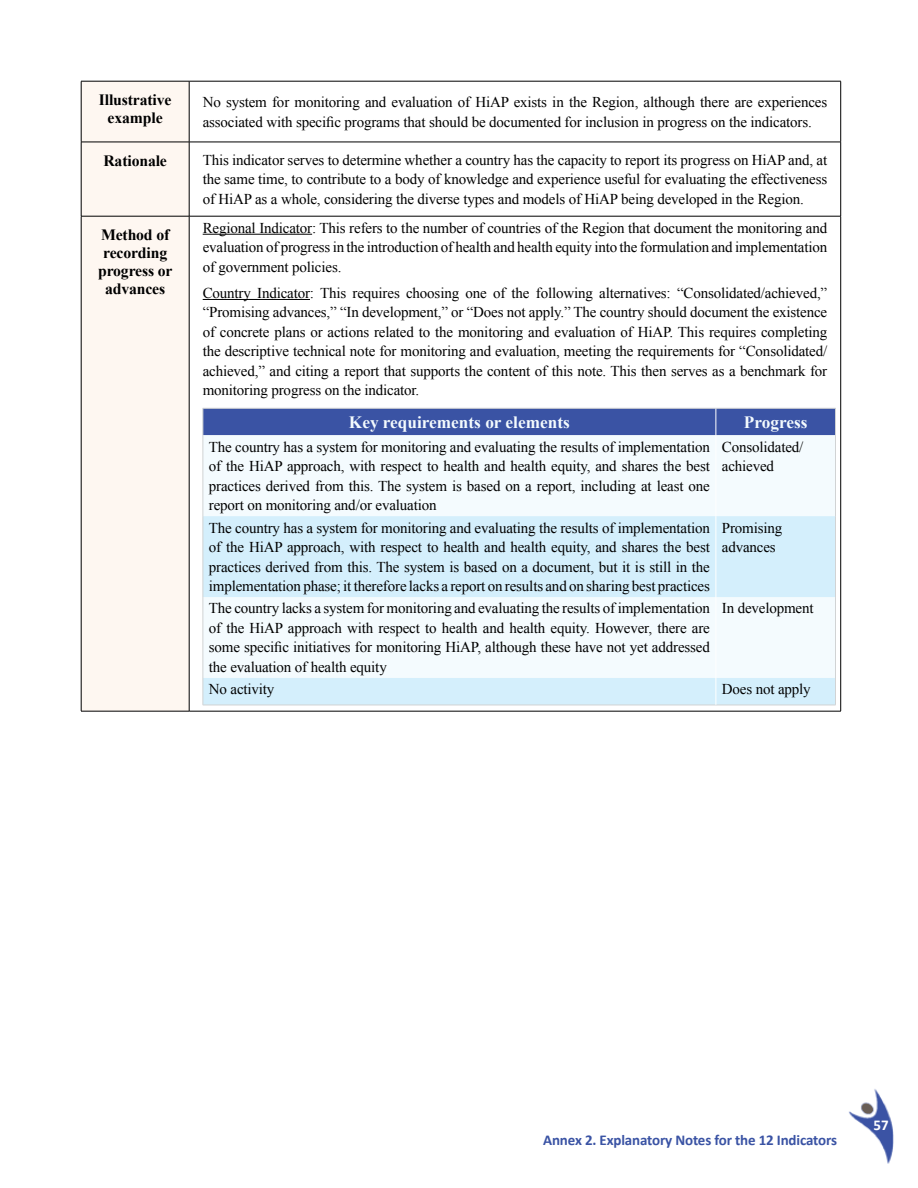
<style>
.page{position:relative;width:918px;height:1188px;background:#fff}
.page>*{position:absolute;margin:0;border:0;box-sizing:border-box;transform-origin:0 0}
.t1{font:700 17.25px "Times New Roman";color:#f4fbfe}
.t2{font:700 15.75px/18px "Times New Roman";letter-spacing:-.01em;color:#000;text-align:center}
.t3{font:15px/19.5px "Times New Roman";letter-spacing:-.01em;color:#000;text-align:justify}
.t4{font:700 15px "Calibri";letter-spacing:-.01em;color:#3a53a4}
.t5{font:700 15px "Calibri";color:#fff}
</style>
<div class="page">
<img style="left:849px;top:1089px;width:45px;height:75px">
<div style="left:82px;top:82px;width:107px;height:629px;background:#fef7f1"></div>
<hr style="left:81px;top:81px;width:108px;height:1px;background:#000">
<hr style="left:189px;top:81px;width:652px;height:1px;background:#000">
<hr style="left:81px;top:142px;width:108px;height:1px;background:#000">
<hr style="left:189px;top:142px;width:652px;height:1px;background:#000">
<hr style="left:81px;top:216px;width:108px;height:1px;background:#000">
<hr style="left:189px;top:216px;width:652px;height:1px;background:#000">
<hr style="left:81px;top:711px;width:108px;height:1px;background:#000">
<hr style="left:81px;top:81px;width:1px;height:61px;background:#000">
<hr style="left:189px;top:81px;width:1px;height:61px;background:#000">
<hr style="left:840px;top:81px;width:1px;height:61px;background:#000">
<hr style="left:81px;top:142px;width:1px;height:74px;background:#000">
<hr style="left:189px;top:142px;width:1px;height:74px;background:#000">
<hr style="left:840px;top:142px;width:1px;height:74px;background:#000">
<hr style="left:81px;top:216px;width:1px;height:495px;background:#000">
<hr style="left:189px;top:216px;width:1px;height:495px;background:#000">
<hr style="left:840px;top:216px;width:1px;height:495px;background:#000">
<hr style="left:189px;top:711px;width:652px;height:1px;background:#000">
<hr style="left:203px;top:234px;width:109px;height:1px;background:#000">
<hr style="left:203px;top:299px;width:107px;height:1px;background:#000">
<div style="left:204px;top:435px;width:631px;height:81px;background:#f4fbfe"></div>
<svg style="left:204px;top:516px;width:631px;height:189px;fill:#d4effc"></svg>
<hr style="left:203px;top:435px;width:1px;height:81px;background:#d1d3d4">
<hr style="left:203px;top:516px;width:1px;height:81px;background:#d1d3d4">
<hr style="left:203px;top:597px;width:1px;height:81px;background:#d1d3d4">
<svg style="left:203px;top:678px;width:1px;height:27px"></svg>
<hr style="left:203px;top:705px;width:513px;height:1px;background:#d1d3d4">
<hr style="left:716px;top:705px;width:120px;height:1px;background:#d1d3d4">
<hr style="left:835px;top:435px;width:1px;height:81px;background:#d1d3d4">
<hr style="left:835px;top:516px;width:1px;height:81px;background:#d1d3d4">
<hr style="left:835px;top:597px;width:1px;height:81px;background:#d1d3d4">
<svg style="left:835px;top:678px;width:1px;height:27px"></svg>
<div style="left:203px;top:408px;width:633px;height:27px;background:#3a53a4"></div>
<hr style="left:716px;top:435px;width:1px;height:81px;background:#fff">
<hr style="left:716px;top:516px;width:1px;height:81px;background:#fff">
<hr style="left:716px;top:597px;width:1px;height:81px;background:#fff">
<svg style="left:716px;top:678px;width:1px;height:27px"></svg>
<p class="t2" style="left:99px;top:91px;width:74px">Illustrative example</p>
<p class="t3" style="left:203px;top:92px;width:626px">No system for monitoring and evaluation of HiAP exists in the Region, although there are experiences associated with specific programs that should be documented for inclusion in progress on the indicators.</p>
<p class="t2" style="left:103px;top:151px;width:65px">Rationale</p>
<p class="t3" style="left:203px;top:150px;width:626px">This indicator serves to determine whether a country has the capacity to report its progress on HiAP and, at the same time, to contribute to a body of knowledge and experience useful for evaluating the effectiveness of HiAP as a whole, considering the diverse types and models of HiAP being developed in the Region.</p>
<p class="t2" style="left:98px;top:226px;width:76px">Method of recording progress or advances</p>
<p class="t3" style="left:203px;top:218px;width:626px">Regional Indicator: This refers to the number of countries of the Region that document the monitoring and evaluation of progress in the introduction of health and health equity into the formulation and implementation of government policies.</p>
<p class="t3" style="left:203px;top:283px;width:626px">Country Indicator: This requires choosing one of the following alternatives: “Consolidated/achieved,” “Promising advances,” “In development,” or “Does not apply.” The country should document the existence of concrete plans or actions related to the monitoring and evaluation of HiAP. This requires completing the descriptive technical note for monitoring and evaluation, meeting the requirements for “Consolidated/ achieved,” and citing a report that supports the content of this note. This then serves as a benchmark for monitoring progress on the indicator.</p>
<p class="t1" style="left:349px;top:409px;width:222px">Key requirements or elements</p>
<p class="t1" style="left:744px;top:409px;width:65px">Progress</p>
<p class="t3" style="left:209px;top:437px;width:503px">The country has a system for monitoring and evaluating the results of implementation of the HiAP approach, with respect to health and health equity, and shares the best practices derived from this. The system is based on a report, including at least one report on monitoring and/or evaluation</p>
<p class="t3" style="left:722px;top:437px;width:83px">Consolidated/ achieved</p>
<p class="t3" style="left:209px;top:518px;width:503px">The country has a system for monitoring and evaluating the results of implementation of the HiAP approach, with respect to health and health equity, and shares the best practices derived from this. The system is based on a document, but it is still in the implementation phase; it therefore lacks a report on results and on sharing best practices</p>
<p class="t3" style="left:722px;top:518px;width:62px">Promising advances</p>
<p class="t3" style="left:209px;top:598px;width:503px">The country lacks a system for monitoring and evaluating the results of implementation of the HiAP approach with respect to health and health equity. However, there are some specific initiatives for monitoring HiAP, although these have not yet addressed the evaluation of health equity</p>
<p class="t3" style="left:722px;top:598px;width:93px">In development</p>
<p class="t3" style="left:209px;top:679px;width:67px">No activity</p>
<p class="t3" style="left:722px;top:679px;width:90px">Does not apply</p>
<p class="t4" style="left:543px;top:1129px;width:295px">Annex 2. Explanatory Notes for the 12 Indicators</p>
<p class="t5" style="left:874px;top:1114px;width:17px">57</p>
</div>
